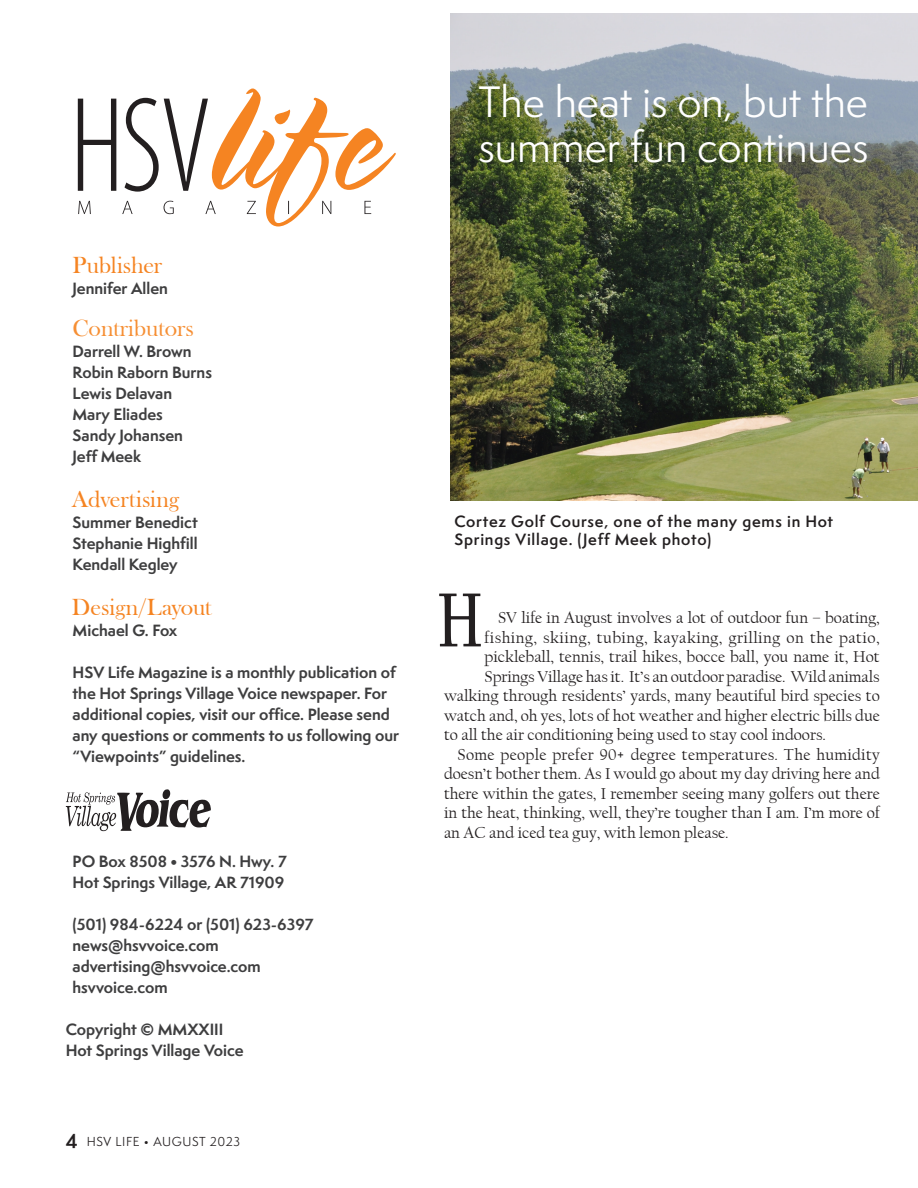
<style>
.page{position:relative;width:918px;height:1188px;background:#fff}
.page>*{position:absolute;margin:0;border:0;box-sizing:border-box;transform-origin:0 0}
.BodyCopy{font:700 79.8px "Californian FB";color:#231f20;scale:.71 1}
.t1{font:40.5px "Semplicita Pro";color:#fff}
.Body_Copy{font:24px "Bask Old Face";letter-spacing:-.01em;color:#f58422}
.Body_Copy-2{font:24px "Bask Old Face";color:#f68f34}
.BodyCopy-2{font:16.5px/19.5px "Californian FB";color:#231f20;text-align:justify}
.BodyCopy-3{font:16.5px "Californian FB";letter-spacing:.03em;color:#231f20}
.Body_Copy-3{font:700 15px/21px "Semplicita Pro";color:#3e3e3f}
.t2{font:600 15px/18px "Semplicita Pro";letter-spacing:.05em;color:#231f20}
.t3{font:12px "Semplicita Pro";letter-spacing:.05em;color:#231f20}
.s1{font-weight:700;font-size:18px}
</style>
<div class="page">
<img style="left:451px;top:14px;width:467px;height:486px">
<svg style="left:66px;top:789px;width:145px;height:42px"></svg>
<svg style="left:78px;top:88px;width:318px;height:139px"></svg>
<p class="Body_Copy" style="left:73px;top:252px;width:91px">Publisher</p>
<p class="Body_Copy-3" style="left:73px;top:278px;width:97px">Jennifer Allen</p>
<p class="Body_Copy-2" style="left:73px;top:315px;width:123px">Contributors</p>
<p class="Body_Copy-3" style="left:73px;top:341px;width:121px">Darrell W. Brown</p>
<p class="Body_Copy-3" style="left:73px;top:362px;width:141px">Robin Raborn Burns</p>
<p class="Body_Copy-3" style="left:73px;top:383px;width:101px">Lewis Delavan</p>
<p class="Body_Copy-3" style="left:73px;top:404px;width:92px">Mary Eliades</p>
<p class="Body_Copy-3" style="left:73px;top:425px;width:112px">Sandy Johansen</p>
<p class="Body_Copy-3" style="left:73px;top:446px;width:70px">Jeff Meek</p>
<p class="Body_Copy" style="left:72px;top:486px;width:109px">Advertising</p>
<p class="Body_Copy-3" style="left:73px;top:512px;width:127px">Summer Benedict</p>
<p class="Body_Copy-3" style="left:73px;top:533px;width:127px">Stephanie Highfill</p>
<p class="Body_Copy-3" style="left:73px;top:554px;width:107px">Kendall Kegley</p>
<p class="Body_Copy" style="left:72px;top:594px;width:141px">Design/Layout</p>
<p class="Body_Copy-3" style="left:73px;top:620px;width:106px">Michael G. Fox</p>
<p class="Body_Copy-3" style="left:73px;top:662px;width:328px">HSV Life Magazine is a monthly publication of the Hot Springs Village Voice newspaper. For additional copies, visit our office. Please send any questions or comments to us following our “Viewpoints” guidelines.</p>
<p class="Body_Copy-3" style="left:73px;top:851px;width:216px">PO Box 8508 • 3576 N. Hwy. 7</p>
<p class="Body_Copy-3" style="left:73px;top:872px;width:213px">Hot Springs Village, AR 71909</p>
<p class="Body_Copy-3" style="left:73px;top:914px;width:243px">(501) 984-6224 or (501) 623-6397</p>
<p class="Body_Copy-3" style="left:73px;top:935px;width:148px">news@hsvvoice.com</p>
<p class="Body_Copy-3" style="left:73px;top:956px;width:190px">advertising@hsvvoice.com</p>
<p class="Body_Copy-3" style="left:73px;top:977px;width:97px">hsvvoice.com</p>
<p class="Body_Copy-3" style="left:66px;top:1019px;width:159px">Copyright © MMXXIII</p>
<p class="Body_Copy-3" style="left:66px;top:1040px;width:179px">Hot Springs Village Voice</p>
<p class="t3" style="left:66px;top:1133px;width:176px"><span class="s1">4</span> HSV LIFE • AUGUST 2023</p>
<p class="t1" style="left:478px;top:73px;width:391px">The heat is on, but the</p>
<p class="t1" style="left:478px;top:118px;width:392px">summer fun continues</p>
<p class="t2" style="left:454px;top:512px;width:380px">Cortez Golf Course, one of the many gems in Hot<br>Springs Village. (Jeff Meek photo)</p>
<p class="BodyCopy" style="left:438px;top:575px;width:64px">H</p>
<p class="BodyCopy-2" style="left:498px;top:608px;width:383px">SV life in August involves a lot of outdoor fun – boating,</p>
<p class="BodyCopy-3" style="left:484px;top:628px;width:397px">fishing, skiing, tubing, kayaking, grilling on the patio,</p>
<p class="BodyCopy-2" style="left:484px;top:647px;width:397px">pickleball, tennis, trail hikes, bocce ball, you name it, Hot</p>
<p class="BodyCopy-2" style="left:484px;top:667px;width:397px">Springs Village has it. It’s an outdoor paradise. Wild animals</p>
<p class="BodyCopy-2" style="left:444px;top:686px;width:437px">walking through residents’ yards, many beautiful bird species to</p>
<p class="BodyCopy-2" style="left:444px;top:706px;width:437px">watch and, oh yes, lots of hot weather and higher electric bills due</p>
<p class="BodyCopy-2" style="left:444px;top:725px;width:384px">to all the air conditioning being used to stay cool indoors.</p>
<p class="BodyCopy-2" style="left:444px;top:745px;width:437px;text-indent:14px">Some people prefer 90+ degree temperatures. The humidity doesn’t bother them. As I would go about my day driving here and there within the gates, I remember seeing many golfers out there in the heat, thinking, well, they’re tougher than I am. I’m more of an AC and iced tea guy, with lemon please.</p>
</div>
